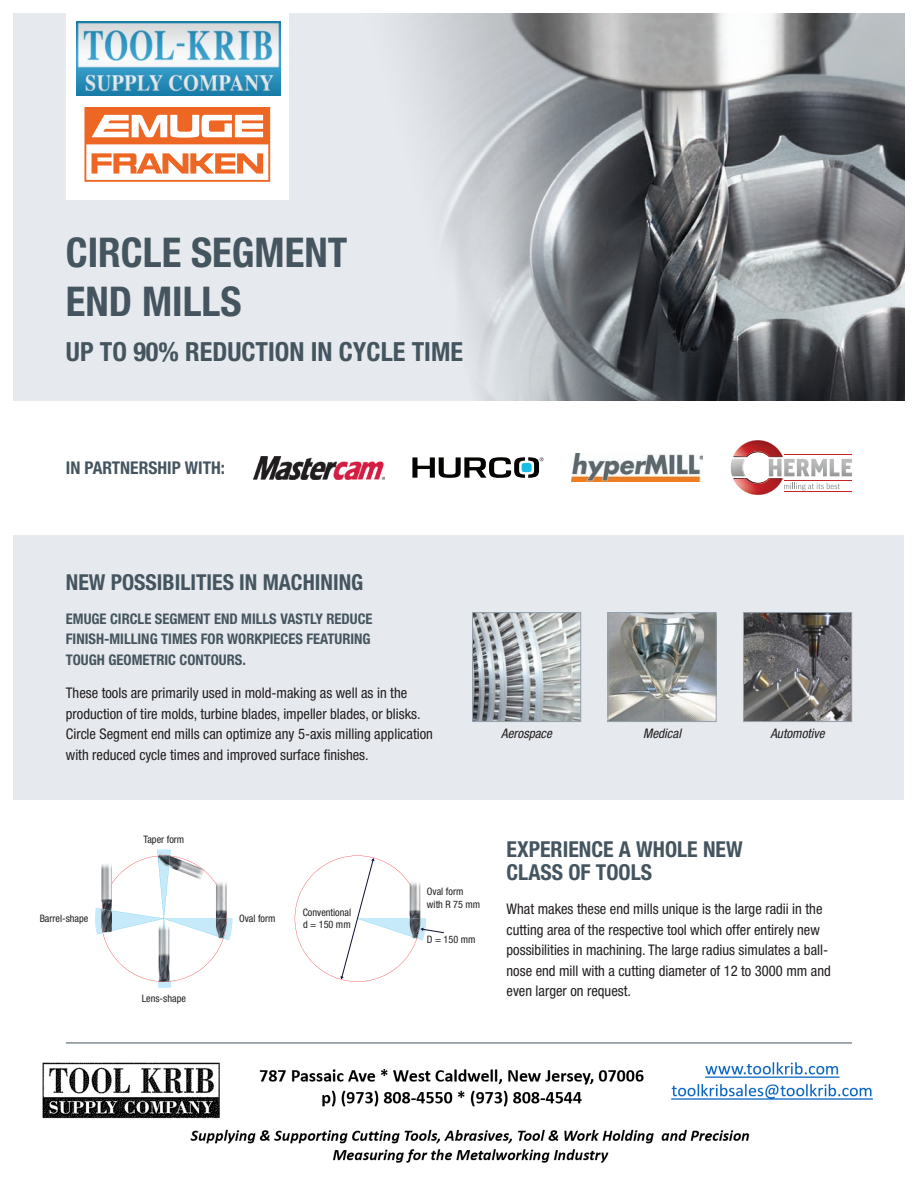
<style>
.page{position:relative;width:918px;height:1188px;background:#fff}
.page>*{position:absolute;margin:0;border:0;box-sizing:border-box;transform-origin:0 0}
.t1{font:700 condensed 41.1px/49.2px "Helvetica Neue LT Pro";color:#45555f}
.t2{font:700 condensed 26.4px "Helvetica Neue LT Pro";color:#45555f}
.t3{font:700 condensed 22.05px/23.4px "Helvetica Neue LT Pro";color:#45555f}
.t4{font:700 condensed 17.55px "Helvetica Neue LT Pro";color:#45555f}
.t5{font:condensed 14.7px/20.5px "Helvetica Neue LT Pro";color:#231f20}
.t6{font:700 condensed 14.7px/20.5px "Helvetica Neue LT Pro";color:#45555f}
.t7{font:italic condensed 13.2px "Helvetica Neue LT Pro";color:#231f20}
.t8{font:condensed 10.2px/12.3px "Helvetica Neue LT Pro";color:#231f20}
</style>
<div class="page">
<div style="left:14px;top:535px;width:890px;height:265px;background:#e6e9ed"></div>
<img style="left:474px;top:614px;width:105px;height:106px">
<div style="left:472px;top:612px;width:109px;height:110px;border:1px solid #95a2ac"></div>
<img style="left:610px;top:614px;width:105px;height:106px">
<div style="left:608px;top:612px;width:109px;height:110px;border:1px solid #95a2ac"></div>
<img style="left:745px;top:614px;width:105px;height:106px">
<div style="left:743px;top:612px;width:109px;height:110px;border:1px solid #95a2ac"></div>
<img style="left:14px;top:13px;width:890px;height:387px">
<div style="left:66px;top:13px;width:223px;height:187px;background:#fff"></div>
<svg style="left:84px;top:107px;width:186px;height:75px"></svg>
<img style="left:253px;top:456px;width:131px;height:23px">
<svg style="left:412px;top:457px;width:131px;height:21px"></svg>
<img style="left:572px;top:454px;width:131px;height:27px">
<img style="left:742px;top:490px;width:32px;height:5px">
<img style="left:736px;top:440px;width:44px;height:11px">
<hr style="left:784px;top:492px;width:68px;height:1px;background:#c82026">
<svg style="left:731px;top:451px;width:122px;height:39px"></svg>
<svg style="left:95px;top:849px;width:138px;height:139px"></svg>
<img style="left:158px;top:856px;width:47px;height:15px">
<img style="left:101px;top:863px;width:11px;height:20px">
<img style="left:101px;top:883px;width:11px;height:49px">
<svg style="left:295px;top:856px;width:149px;height:126px"></svg>
<hr style="left:66px;top:1043px;width:786px;height:1px;background:#45555f">
<svg style="left:76px;top:21px;width:205px;height:75px"></svg>
<img style="left:77px;top:22px;width:204px;height:73px">
<img style="left:42px;top:1062px;width:831px;height:101px">
<p class="t1" style="left:66px;top:228px;width:283px">CIRCLE SEGMENT<br>END MILLS</p>
<p class="t2" style="left:66px;top:336px;width:399px">UP TO 90% REDUCTION IN CYCLE TIME</p>
<p class="t4" style="left:66px;top:457px;width:161px">IN PARTNERSHIP WITH:</p>
<p class="t3" style="left:66px;top:570px;width:299px">NEW POSSIBILITIES IN MACHINING</p>
<p class="t6" style="left:66px;top:608px;width:308px">EMUGE CIRCLE SEGMENT END MILLS VASTLY REDUCE<br>FINISH-MILLING TIMES FOR WORKPIECES FEATURING<br>TOUGH GEOMETRIC CONTOURS.</p>
<p class="t5" style="left:66px;top:683px;width:369px">These tools are primarily used in mold-making as well as in the production of tire molds, turbine blades, impeller blades, or blisks.<br>Circle Segment end mills can optimize any 5-axis milling application with reduced cycle times and improved surface finishes.</p>
<p class="t7" style="left:501px;top:726px;width:52px">Aerospace</p>
<p class="t7" style="left:643px;top:726px;width:39px">Medical</p>
<p class="t7" style="left:770px;top:726px;width:56px">Automotive</p>
<p class="t8" style="left:143px;top:833px;width:42px">Taper form</p>
<p class="t8" style="left:40px;top:912px;width:50px">Barrel-shape</p>
<p class="t8" style="left:239px;top:912px;width:38px">Oval form</p>
<p class="t8" style="left:303px;top:906px;width:50px">Conventional d = 150 mm</p>
<p class="t8" style="left:142px;top:992px;width:46px">Lens-shape</p>
<p class="t8" style="left:427px;top:886px;width:55px">Oval form with R 75 mm</p>
<p class="t8" style="left:427px;top:933px;width:50px">D = 150 mm</p>
<p class="t3" style="left:507px;top:837px;width:238px">EXPERIENCE A WHOLE NEW<br>CLASS OF TOOLS</p>
<p class="t5" style="left:507px;top:898px;width:326px">What makes these end mills unique is the large radii in the cutting area of the respective tool which offer entirely new possibilities in machining. The large radius simulates a ball&shy;nose end mill with a cutting diameter of 12 to 3000 mm and even larger on request.</p>
</div>
